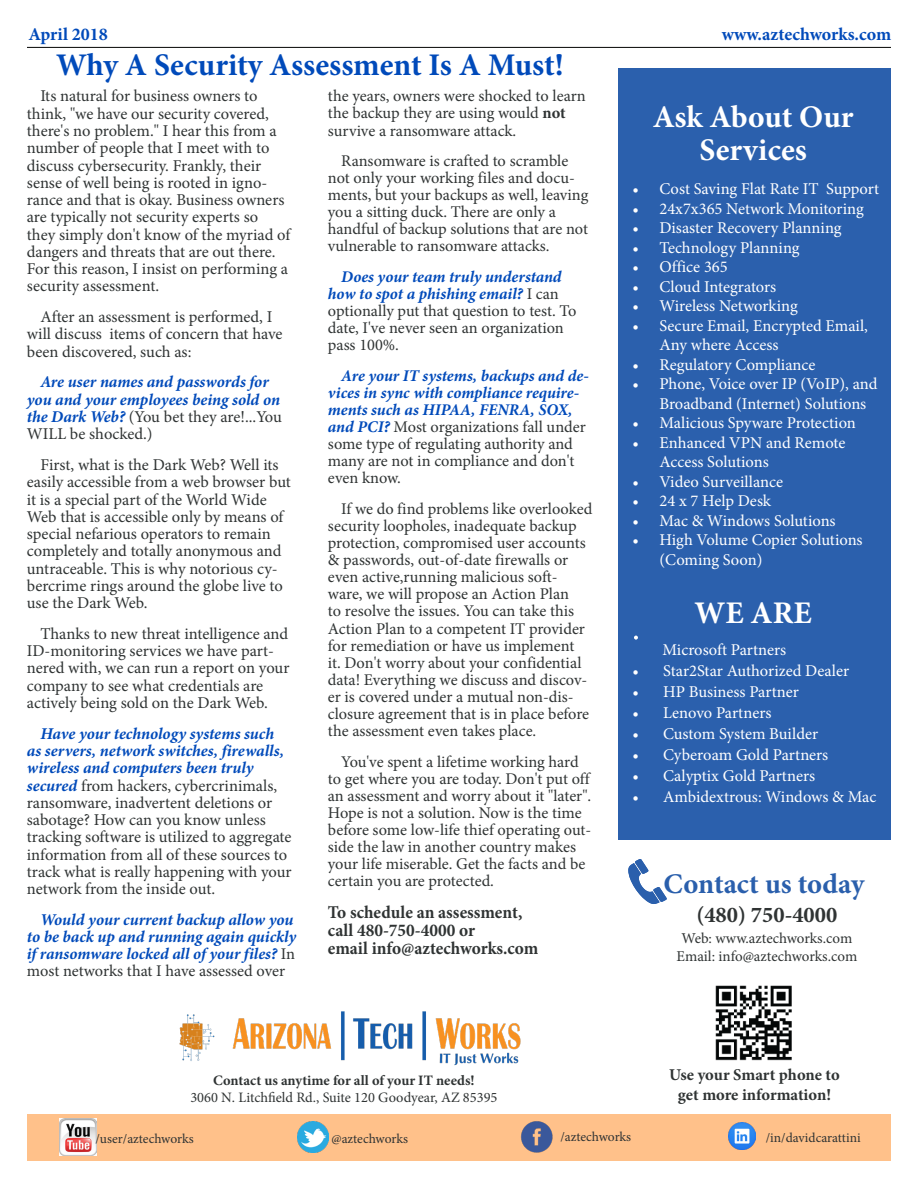
<style>
.page{position:relative;width:918px;height:1188px;background:#fff}
.page>*{position:absolute;margin:0;border:0;box-sizing:border-box;transform-origin:0 0}
.Banner_White_Text{font:700 31.5px "Minion Pro";color:#004aba}
.Banner_White_Text-2{font:700 31.5px "Minion Pro";color:#fff}
.t1{font:700 28.5px "Minion Pro";color:#2a5fac}
.t2{font:700 22.5px "Minion Pro";color:#2f3333}
.t3{font:700 18px/18px "Minion Pro";color:#2f3333;scale:.96 1}
.Date_and_website{font:700 18px "Minion Pro";color:#004aba}
.t4{font:16.5px/17.2px "Minion Pro";letter-spacing:-.005em;color:#2f3333}
.points_text{font:16.5px/19.5px "Minion Pro";color:#fff}
.t5{font:italic 700 16.5px/17.2px "Minion Pro";letter-spacing:-.005em;color:#004aba}
.Smartphone_Text{font:700 16.5px/19.8px "Minion Pro";letter-spacing:-.005em;color:#2f3333;text-align:center}
.t6{font:16.35px/17.1px "Minion Pro";letter-spacing:-.005em;color:#2f3333}
.t7{font:italic 700 16.35px/17.1px "Minion Pro";letter-spacing:-.005em;color:#004aba}
.t8{font:15px "Minion Pro";letter-spacing:-.005em;color:#2f3333}
.t9{font:14.4px "Minion Pro";color:#2f3333}
.t10{font:700 14.4px "Minion Pro";color:#2f3333}
.t11{font:13.5px "Minion Pro";color:#2f3333}
.s1{font-weight:400;font-style:normal;color:#2f3333}
.s2{font-weight:700;font-style:italic;color:#004aba}
.s3{font-weight:700}
</style>
<div class="page">
<div style="left:27px;top:1114px;width:864px;height:47px;background:#ffc18a"></div>
<img style="left:59px;top:1118px;width:37px;height:38px">
<img style="left:297px;top:1121px;width:32px;height:32px">
<img style="left:521px;top:1121px;width:32px;height:32px">
<img style="left:729px;top:1123px;width:27px;height:27px">
<img style="left:715px;top:985px;width:77px;height:76px">
<svg style="left:628px;top:859px;width:39px;height:45px"></svg>
<img style="left:179px;top:1011px;width:342px;height:55px">
<hr style="left:27px;top:47px;width:864px;height:1px;background:#040503">
<div style="left:619px;top:68px;width:272px;height:771px;background:#2b60ad"></div>
<svg style="left:634px;top:636px;width:4px;height:4px"></svg>
<p class="Date_and_website" style="left:28px;top:22px;width:81px">April 2018</p>
<p class="Date_and_website" style="left:722px;top:22px;width:171px">www.aztechworks.com</p>
<p class="Banner_White_Text" style="left:56px;top:43px;width:509px">Why A Security Assessment Is A Must!</p>
<p class="t4" style="left:27px;top:88px;width:265px;text-indent:14px">Its natural for business owners to think, "we have our security covered, there's no problem." I hear this from a number of people that I meet with to discuss cybersecurity. Frankly, their sense of well being is rooted in igno&shy;rance and that is okay. Business owners are typically not security experts so they simply don't know of the myriad of dangers and threats that are out there.<br>For this reason, I insist on performing a security assessment.</p>
<p class="t4" style="left:27px;top:308px;width:257px;text-indent:14px">After an assessment is performed, I will discuss items of concern that have been discovered, such as:</p>
<p class="t5" style="left:27px;top:373px;width:256px;text-indent:14px">Are user names and passwords for you and your employees being sold on the Dark Web? <span class="s1">(You bet they are!...You<br>WILL be shocked.)</span></p>
<p class="t4" style="left:27px;top:456px;width:266px;text-indent:14px">First, what is the Dark Web? Well its easily accessible from a web browser but it is a special part of the World Wide Web that is accessible only by means of special nefarious operators to remain completely and totally anonymous and untraceable. This is why notorious cy&shy;bercrime rings around the globe live to use the Dark Web.</p>
<p class="t4" style="left:27px;top:625px;width:264px;text-indent:14px">Thanks to new threat intelligence and ID-monitoring services we have part&shy;nered with, we can run a report on your company to see what credentials are actively being sold on the Dark Web.</p>
<p class="t4" style="left:27px;top:725px;width:266px;text-indent:14px"><span class="s2">Have your technology systems such as servers, network switches, firewalls, wireless and computers been truly secured</span> from hackers, cybercrinimals, ransomware, inadvertent deletions or sabotage? How can you know unless tracking software is utilized to aggregate information from all of these sources to track what is really happening with your network from the inside out.</p>
<p class="t5" style="left:27px;top:911px;width:271px;text-align:right">Would your current backup allow you to be back up and running again quickly</p>
<p class="t6" style="left:27px;top:946px;width:270px"><span class="s2">if ransomware locked all of your files?</span> In most networks that I have assessed over</p>
<p class="t6" style="left:328px;top:88px;width:259px">the years, owners were shocked to learn the backup they are using would <span class="s3">not </span>survive a ransomware attack.</p>
<p class="t6" style="left:328px;top:152px;width:262px;text-indent:13px">Ransomware is crafted to scramble not only your working files and docu&shy;ments, but your backups as well, leaving you a sitting duck. There are only a handful of backup solutions that are not vulnerable to ransomware attacks.</p>
<p class="t6" style="left:328px;top:268px;width:250px;text-indent:13px"><span class="s2">Does your team truly understand how to spot a phishing email?</span> I can optionally put that question to test. To date, I've never seen an organization pass 100%.</p>
<p class="t7" style="left:328px;top:367px;width:263px;text-indent:13px">Are your IT systems, backups and de&shy;vices in sync with compliance require&shy;ments such as HIPAA, FENRA, SOX, and PCI? <span class="s1">Most organizations fall under some type of regulating authority and many are not in compliance and don't even know.</span></p>
<p class="t6" style="left:328px;top:500px;width:266px;text-indent:13px">If we do find problems like overlooked security loopholes, inadequate backup protection, compromised user accounts &amp; passwords, out-of-date firewalls or even active,running malicious soft&shy;ware, we will propose an Action Plan<br>to resolve the issues. You can take this Action Plan to a competent IT provider for remediation or have us implement<br>it. Don't worry about your confidential data! Everything we discuss and discov&shy;er is covered under a mutual non-dis&shy;closure agreement that is in place before the assessment even takes place.</p>
<p class="t6" style="left:328px;top:753px;width:265px;text-indent:13px">You've spent a lifetime working hard to get where you are today. Don't put off an assessment and worry about it "later".<br>Hope is not a solution. Now is the time before some low-life thief operating out&shy;side the law in another country makes your life miserable. Get the facts and be certain you are protected.</p>
<p class="t3" style="left:328px;top:903px;width:221px">To schedule an assessment, call 480-750-4000 or<br>email info@aztechworks.com</p>
<p class="t10" style="left:213px;top:1070px;width:263px">Contact us anytime for all of your IT needs!</p>
<p class="t9" style="left:190px;top:1088px;width:309px">3060 N. Litchfield Rd., Suite 120 Goodyear, AZ 85395</p>
<p class="Banner_White_Text-2" style="left:653px;top:95px;width:202px">Ask About Our</p>
<p class="Banner_White_Text-2" style="left:700px;top:128px;width:109px">Services</p>
<p class="points_text" style="left:632px;top:179px;width:248px">• Cost Saving Flat Rate IT Support</p>
<p class="points_text" style="left:632px;top:199px;width:233px">• 24x7x365 Network Monitoring</p>
<p class="points_text" style="left:632px;top:218px;width:211px">• Disaster Recovery Planning</p>
<p class="points_text" style="left:632px;top:238px;width:169px">• Technology Planning</p>
<p class="points_text" style="left:632px;top:257px;width:97px">• Office 365</p>
<p class="points_text" style="left:632px;top:277px;width:145px">• Cloud Integrators</p>
<p class="points_text" style="left:632px;top:296px;width:167px">• Wireless Networking</p>
<p class="points_text" style="left:659px;top:316px;width:210px;text-indent:-27px">• Secure Email, Encrypted Email,<br>Any where Access</p>
<p class="points_text" style="left:632px;top:355px;width:184px">• Regulatory Compliance</p>
<p class="points_text" style="left:659px;top:374px;width:220px;text-indent:-27px">• Phone, Voice over IP (VoIP), and<br>Broadband (Internet) Solutions</p>
<p class="points_text" style="left:632px;top:413px;width:225px">• Malicious Spyware Protection</p>
<p class="points_text" style="left:659px;top:433px;width:188px;text-indent:-27px">• Enhanced VPN and Remote<br>Access Solutions</p>
<p class="points_text" style="left:632px;top:472px;width:152px">• Video Surveillance</p>
<p class="points_text" style="left:632px;top:491px;width:140px">• 24 x 7 Help Desk</p>
<p class="points_text" style="left:632px;top:511px;width:205px">• Mac &amp; Windows Solutions</p>
<p class="points_text" style="left:659px;top:530px;width:205px;text-indent:-27px">• High Volume Copier Solutions (Coming Soon)</p>
<p class="Banner_White_Text-2" style="left:695px;top:590px;width:119px">WE ARE</p>
<p class="points_text" style="left:662px;top:640px;width:125px">Microsoft Partners</p>
<p class="points_text" style="left:632px;top:661px;width:218px">• Star2Star Authorized Dealer</p>
<p class="points_text" style="left:632px;top:682px;width:168px">• HP Business Partner</p>
<p class="points_text" style="left:632px;top:703px;width:141px">• Lenovo Partners</p>
<p class="points_text" style="left:632px;top:724px;width:187px">• Custom System Builder</p>
<p class="points_text" style="left:632px;top:745px;width:197px">• Cyberoam Gold Partners</p>
<p class="points_text" style="left:632px;top:766px;width:184px">• Calyptix Gold Partners</p>
<p class="points_text" style="left:632px;top:787px;width:245px">• Ambidextrous: Windows &amp; Mac</p>
<p class="t1" style="left:664px;top:863px;width:202px">Contact us today</p>
<p class="t2" style="left:696px;top:899px;width:142px">(480) 750-4000</p>
<p class="t8" style="left:682px;top:928px;width:172px">Web: www.aztechworks.com</p>
<p class="t8" style="left:677px;top:946px;width:182px">Email: info@aztechworks.com</p>
<p class="Smartphone_Text" style="left:669px;top:1065px;width:172px">Use your Smart phone to get more information!</p>
<p class="t11" style="left:95px;top:1130px;width:100px">/user/aztechworks</p>
<p class="t11" style="left:332px;top:1130px;width:78px">@aztechworks</p>
<p class="t11" style="left:560px;top:1128px;width:72px">/aztechworks</p>
<p class="t11" style="left:766px;top:1129px;width:96px">/in/davidcarattini</p>
</div>
